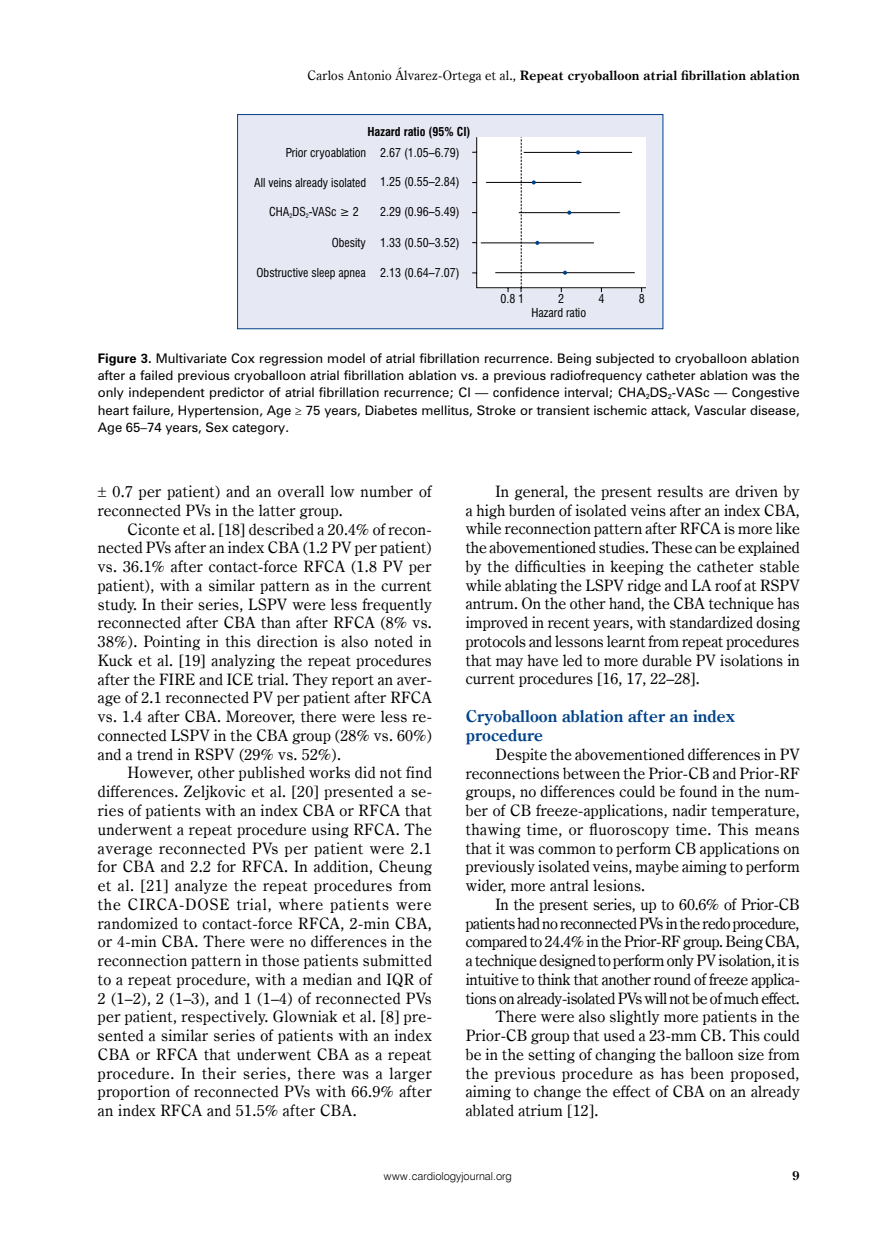
<style>
.page{position:relative;width:872px;height:1234px;background:#fff}
.page>*{position:absolute;margin:0;border:0;box-sizing:border-box;transform-origin:0 0}
.t1{font:700 16.5px/18.8px "Century Oldst EU";color:#004289}
.t2{font:15.75px/18.8px "Century Oldst EU";letter-spacing:.015em;color:#000;text-align:justify}
.t3{font:15.75px "Century Oldst EU";letter-spacing:-.025em;color:#000}
.t4{font:15.75px "Century Oldst EU";letter-spacing:-.02em;color:#000}
.t5{font:15.75px "Century Oldst EU";letter-spacing:-.015em;color:#000}
.t6{font:15.75px "Century Oldst EU";letter-spacing:.035em;color:#000}
.t7{font:700 13.05px "Century Oldst EU";letter-spacing:.015em;color:#000}
.t8{font:700 12.75px "Century Oldst EU";color:#000}
.t9{font:12px/17.2px "Zurich PL";color:#000;text-align:justify}
.t10{font:12px "Swis 721 Cn EU";color:#000}
.t11{font:700 12px "Swis 721 Cn EU";color:#000}
.t12{font:10.95px "Swis 721 Lt EU";color:#000}
.s1{font-weight:400}
.s2{font-weight:700}
</style>
<div class="page">
<div style="left:237px;top:114px;width:426px;height:215px;background:#e6e8f4"></div>
<div style="left:237px;top:114px;width:426px;height:215px;border:1px solid #004289"></div>
<svg style="left:472px;top:137px;width:174px;height:156px;background:#f4f4f5"></svg>
<p class="t7" style="left:308px;top:68px;width:494px"><span class="s1">Carlos Antonio Álvarez-Ortega et al.,</span> Repeat cryoballoon atrial fibrillation ablation</p>
<p class="t11" style="left:367px;top:124px;width:105px">Hazard ratio (95% CI)</p>
<p class="t10" style="left:286px;top:145px;width:175px">Prior cryoablation 2.67 (1.05–6.79)</p>
<p class="t10" style="left:254px;top:174px;width:114px">All veins already isolated</p>
<p class="t10" style="left:269px;top:203px;width:91px">CHA<sub>2</sub>DS<sub>2</sub>-VASc ≥ 2</p>
<p class="t10" style="left:332px;top:234px;width:36px">Obesity</p>
<p class="t10" style="left:257px;top:264px;width:111px">Obstructive sleep apnea</p>
<p class="t10" style="left:380px;top:173px;width:81px">1.25 (0.55–2.84)</p>
<p class="t10" style="left:380px;top:204px;width:81px">2.29 (0.96–5.49)</p>
<p class="t10" style="left:380px;top:234px;width:81px">1.33 (0.50–3.52)</p>
<p class="t10" style="left:380px;top:264px;width:81px">2.13 (0.64–7.07)</p>
<p class="t10" style="left:500px;top:291px;width:25px">0.8 1</p>
<p class="t10" style="left:558px;top:291px;width:7px">2</p>
<p class="t10" style="left:598px;top:291px;width:7px">4</p>
<p class="t10" style="left:639px;top:291px;width:7px">8</p>
<p class="t10" style="left:531px;top:304px;width:56px">Hazard ratio</p>
<p class="t9" style="left:98px;top:349px;width:703px"><span class="s2">Figure 3.</span> Multivariate Cox regression model of atrial fibrillation recurrence. Being subjected to cryoballoon ablation after a failed previous cryoballoon atrial fibrillation ablation vs. a previous radiofrequency catheter ablation was the only independent predictor of atrial fibrillation recurrence; CI — confidence interval; CHA<sub>2</sub>DS<sub>2</sub>-VASc — Congestive heart failure, Hypertension, Age ≥ 75 years, Diabetes mellitus, Stroke or transient ischemic attack, Vascular disease, Age 65–74 years, Sex category.</p>
<p class="t2" style="left:98px;top:482px;width:335px;text-indent:15px">0.7 per patient) and an overall low number of reconnected PVs in the latter group.</p>
<p class="t2" style="left:98px;top:520px;width:336px;text-indent:30px">Ciconte et al. [18] described a 20.4% of recon&shy;nected PVs after an index CBA (1.2 PV per patient) vs. 36.1% after contact-force RFCA (1.8 PV per patient), with a similar pattern as in the current study. In their series, LSPV were less frequently reconnected after CBA than after RFCA (8% vs.<br>38%). Pointing in this direction is also noted in Kuck et al. [19] analyzing the repeat procedures after the FIRE and ICE trial. They report an aver&shy;age of 2.1 reconnected PV per patient after RFCA vs. 1.4 after CBA. Moreover, there were less re&shy;connected LSPV in the CBA group (28% vs. 60%) and a trend in RSPV (29% vs. 52%).</p>
<p class="t2" style="left:98px;top:763px;width:336px;text-indent:30px">However, other published works did not find differences. Zeljkovic et al. [20] presented a se&shy;ries of patients with an index CBA or RFCA that underwent a repeat procedure using RFCA. The average reconnected PVs per patient were 2.1 for CBA and 2.2 for RFCA. In addition, Cheung et al. [21] analyze the repeat procedures from the CIRCA-DOSE trial, where patients were randomized to contact-force RFCA, 2-min CBA, or 4-min CBA. There were no differences in the reconnection pattern in those patients submitted to a repeat procedure, with a median and IQR of 2 (1–2), 2 (1–3), and 1 (1–4) of reconnected PVs per patient, respectively. Glowniak et al. [8] pre&shy;sented a similar series of patients with an index CBA or RFCA that underwent CBA as a repeat procedure. In their series, there was a larger proportion of reconnected PVs with 66.9% after an index RFCA and 51.5% after CBA.</p>
<p class="t2" style="left:466px;top:482px;width:335px;text-indent:30px">In general, the present results are driven by a high burden of isolated veins after an index CBA, while reconnection pattern after RFCA is more like the abovementioned studies. These can be explained by the difficulties in keeping the catheter stable while ablating the LSPV ridge and LA roof at RSPV antrum. On the other hand, the CBA technique has improved in recent years, with standardized dosing protocols and lessons learnt from repeat procedures that may have led to more durable PV isolations in current procedures [16, 17, 22–28].</p>
<p class="t1" style="left:466px;top:707px;width:270px">Cryoballoon ablation after an index procedure</p>
<p class="t2" style="left:466px;top:745px;width:336px;text-indent:30px">Despite the abovementioned differences in PV reconnections between the Prior-CB and Prior-RF groups, no differences could be found in the num&shy;ber of CB freeze-applications, nadir temperature, thawing time, or fluoroscopy time. This means that it was common to perform CB applications on previously isolated veins, maybe aiming to perform wider, more antral lesions.</p>
<p class="t5" style="left:495px;top:894px;width:305px">In the present series, up to 60.6% of Prior-CB</p>
<p class="t3" style="left:466px;top:913px;width:335px">patients had no reconnected PVs in the redo procedure,</p>
<p class="t4" style="left:466px;top:931px;width:335px">compared to 24.4% in the Prior-RF group. Being CBA,</p>
<p class="t4" style="left:466px;top:950px;width:335px">a technique designed to perform only PV isolation, it is</p>
<p class="t5" style="left:466px;top:969px;width:336px">intuitive to think that another round of freeze applica-</p>
<p class="t3" style="left:466px;top:988px;width:335px">tions on already-isolated PVs will not be of much effect.</p>
<p class="t2" style="left:495px;top:1007px;width:306px">There were also slightly more patients in the</p>
<p class="t2" style="left:466px;top:1026px;width:335px">Prior-CB group that used a 23-mm CB. This could</p>
<p class="t2" style="left:466px;top:1044px;width:335px">be in the setting of changing the balloon size from</p>
<p class="t6" style="left:466px;top:1063px;width:335px">the previous procedure as has been proposed,</p>
<p class="t2" style="left:466px;top:1082px;width:335px">aiming to change the effect of CBA on an already</p>
<p class="t2" style="left:466px;top:1101px;width:134px">ablated atrium [12].</p>
<p class="t12" style="left:384px;top:1169px;width:129px">www.cardiologyjournal.org</p>
<p class="t8" style="left:792px;top:1167px;width:9px">9</p>
</div>
